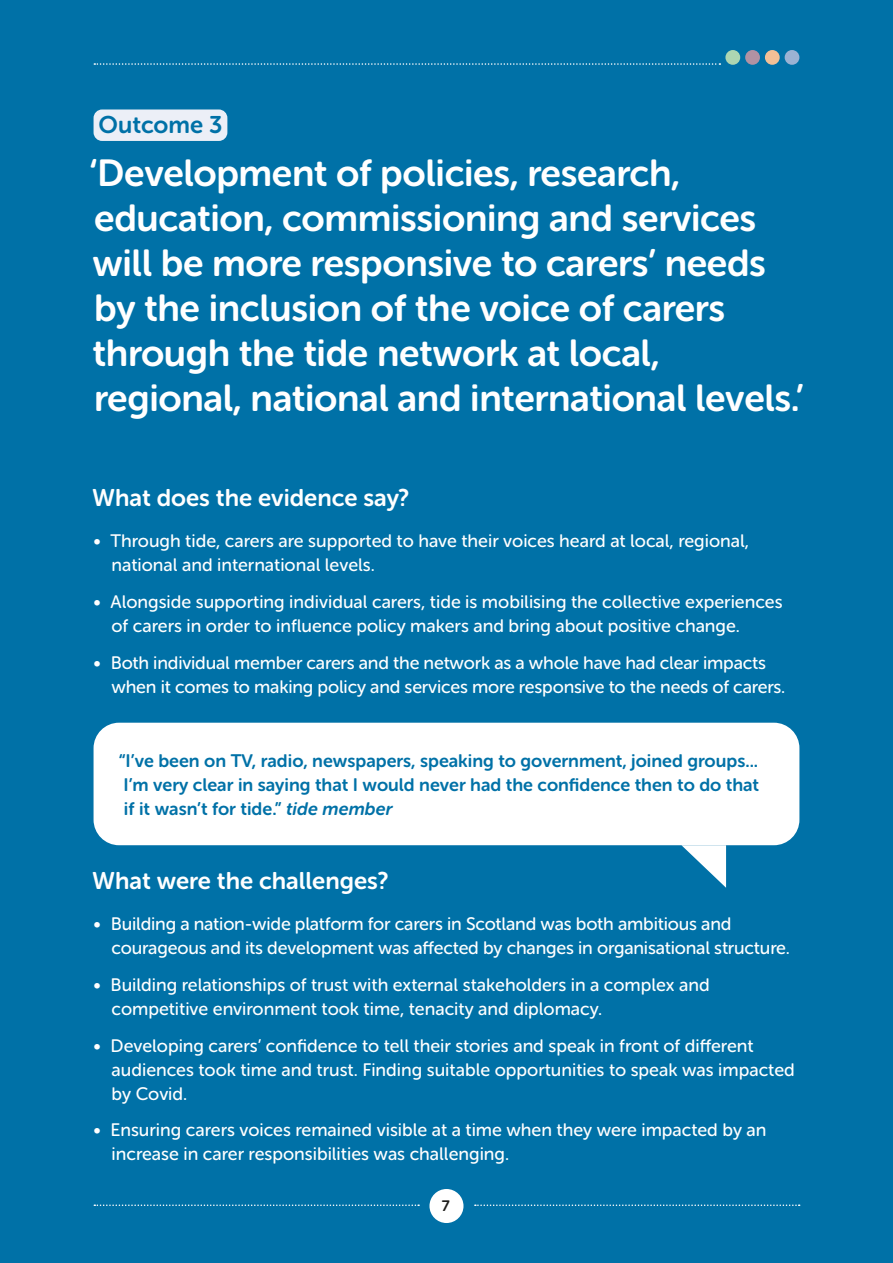
<style>
.page{position:relative;width:893px;height:1263px;background:#0071a7}
.page>*{position:absolute;margin:0;border:0;box-sizing:border-box;transform-origin:0 0}
.h2_white{font:37.5px/45px "Museo Sans Rounded 700";letter-spacing:-.01em;color:#fff}
.h3_white{font:24px "Museo Sans Rounded 700";color:#fff}
.h1_pre-head_blue{font:24px "Museo Sans Rounded 700";color:#0071a7}
.t1{font:18px/24px "Museo Sans Rounded 500";color:#fff}
.Speech_bubble{font:18px/24px "Museo Sans Rounded 700";color:#0071a7}
.t2{font:15px "Museo Sans Rounded 700";color:#1d1d1b}
.s1{font-style:italic}
</style>
<div class="page">
<div style="left:725px;top:50px;width:15px;height:15px;background:#add6b2;border-radius:50%"></div>
<div style="left:745px;top:50px;width:15px;height:15px;background:#b192a3;border-radius:50%"></div>
<div style="left:765px;top:50px;width:15px;height:15px;background:#f3c096;border-radius:50%"></div>
<div style="left:785px;top:50px;width:14px;height:15px;background:#9bb2d3;border-radius:50%"></div>
<div style="left:429px;top:1189px;width:34px;height:34px;background:#fff;border-radius:50%"></div>
<svg style="left:94px;top:63px;width:626px;height:2px"></svg>
<svg style="left:475px;top:1204px;width:325px;height:2px"></svg>
<svg style="left:94px;top:1204px;width:325px;height:2px"></svg>
<div style="left:94px;top:109px;width:133px;height:32px;background:#eceff7;border-radius:9px"></div>
<div style="left:94px;top:723px;width:705px;height:122px;background:#fff;border-radius:26px"></div>
<svg style="left:681px;top:845px;width:45px;height:43px"></svg>
<p class="h1_pre-head_blue" style="left:99px;top:111px;width:126px">Outcome 3</p>
<p class="h2_white" style="left:90px;top:151px;width:716px">‘Development of policies, research, education, commissioning and services will be more responsive to carers’ needs by the inclusion of the voice of carers through the tide network at local, regional, national and international levels.’</p>
<p class="h3_white" style="left:92px;top:485px;width:319px">What does the evidence say?</p>
<p class="t1" style="left:112px;top:529px;width:639px;text-indent:-18px">• Through tide, carers are supported to have their voices heard at local, regional, national and international levels.</p>
<p class="t1" style="left:112px;top:590px;width:672px;text-indent:-18px">• Alongside supporting individual carers, tide is mobilising the collective experiences of carers in order to influence policy makers and bring about positive change.</p>
<p class="t1" style="left:112px;top:651px;width:675px;text-indent:-18px">• Both individual member carers and the network as a whole have had clear impacts when it comes to making policy and services more responsive to the needs of carers.</p>
<p class="Speech_bubble" style="left:119px;top:749px;width:642px">“I’ve been on TV, radio, newspapers, speaking to government, joined groups...<br>I’m very clear in saying that I would never had the confidence then to do that if it wasn’t for tide.” <span class="s1">tide member</span></p>
<p class="h3_white" style="left:92px;top:867px;width:298px">What were the challenges?</p>
<p class="t1" style="left:112px;top:912px;width:680px;text-indent:-18px">• Building a nation-wide platform for carers in Scotland was both ambitious and courageous and its development was affected by changes in organisational structure.</p>
<p class="t1" style="left:112px;top:973px;width:600px;text-indent:-18px">• Building relationships of trust with external stakeholders in a complex and competitive environment took time, tenacity and diplomacy.</p>
<p class="t1" style="left:112px;top:1033px;width:685px;text-indent:-18px">• Developing carers’ confidence to tell their stories and speak in front of different audiences took time and trust. Finding suitable opportunities to speak was impacted by Covid.</p>
<p class="t1" style="left:112px;top:1118px;width:656px;text-indent:-18px">• Ensuring carers voices remained visible at a time when they were impacted by an increase in carer responsibilities was challenging.</p>
<p class="t2" style="left:442px;top:1198px;width:9px">7</p>
</div>
